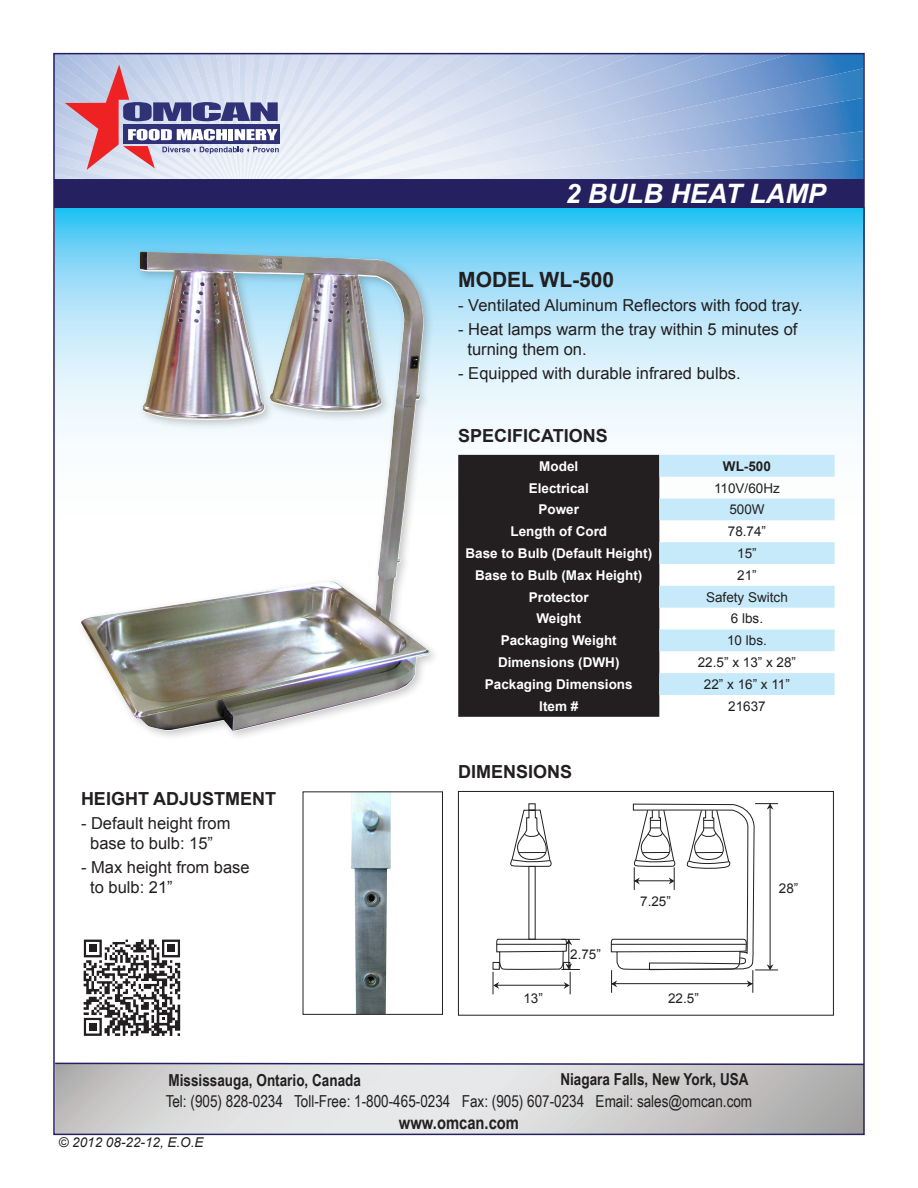
<style>
.page{position:relative;width:918px;height:1188px;background:#fff}
.page>*{position:absolute;margin:0;border:0;box-sizing:border-box;transform-origin:0 0}
.t1{font:italic 700 26.7px "Arial";color:#fff}
.t2{font:700 21px "Arial";color:#231f20}
.t3{font:700 18px "Arial";color:#231f20}
.t4{font:700 18px "Arial Narrow";color:#231f20}
.t5{font:16.5px/19.8px "Arial";color:#231f20}
.t6{font:16.5px "Arial Narrow";color:#231f20}
.t7{font:700 16.5px "Arial Narrow";color:#231f20}
.t8{font:700 13.5px "Arial";color:#fff}
.t9{font:13.5px "Arial";color:#231f20}
.t10{font:italic 13.5px "Arial";color:#231f20}
.t11{font:700 13.5px "Arial";color:#231f20}
</style>
<div class="page">
<svg style="left:56px;top:208px;width:806px;height:247px"></svg>
<svg style="left:56px;top:1066px;width:806px;height:66px;background:#d3d3d3"></svg>
<div style="left:55px;top:179px;width:809px;height:29px;background:#252161"></div>
<svg style="left:56px;top:56px;width:806px;height:123px;background:#b7c2de"></svg>
<svg style="left:56px;top:1062px;width:806px;height:4px"></svg>
<div style="left:76px;top:247px;width:365px;height:495px;background:#231f20;opacity:.25"></div>
<img style="left:81px;top:252px;width:349px;height:479px">
<div style="left:458px;top:455px;width:201px;height:262px;background:#231f20"></div>
<svg style="left:659px;top:455px;width:176px;height:240px"></svg>
<svg style="left:611px;top:803px;width:167px;height:190px"></svg>
<hr style="left:634px;top:880px;width:38px;height:1px;background:#231f20">
<svg style="left:493px;top:908px;width:87px;height:86px"></svg>
<hr style="left:497px;top:944px;width:69px;height:1px;background:#231f20">
<div style="left:493px;top:962px;width:7px;height:7px;border:1px solid #231f20"></div>
<div style="left:563px;top:962px;width:7px;height:7px;border:1px solid #231f20"></div>
<svg style="left:510px;top:804px;width:42px;height:77px"></svg>
<div style="left:458px;top:791px;width:376px;height:224px;border:1px solid #231f20"></div>
<img style="left:351px;top:793px;width:40px;height:220px">
<div style="left:303px;top:791px;width:140px;height:224px;border:1px solid #231f20"></div>
<svg style="left:83px;top:939px;width:98px;height:97px"></svg>
<p class="t1" style="left:565px;top:176px;width:262px">2 BULB HEAT LAMP</p>
<p class="t2" style="left:458px;top:265px;width:157px">MODEL WL-500</p>
<p class="t5" style="left:458px;top:296px;width:346px">- Ventilated Aluminum Reflectors with food tray.</p>
<p class="t5" style="left:467px;top:320px;width:332px;text-indent:-9px">- Heat lamps warm the tray within 5 minutes of turning them on.</p>
<p class="t5" style="left:458px;top:364px;width:284px">- Equipped with durable infrared bulbs.</p>
<p class="t3" style="left:458px;top:423px;width:151px">SPECIFICATIONS</p>
<p class="t8" style="left:539px;top:457px;width:41px">Model</p>
<p class="t11" style="left:723px;top:457px;width:50px">WL-500</p>
<p class="t8" style="left:529px;top:479px;width:62px">Electrical</p>
<p class="t9" style="left:714px;top:479px;width:67px">110V/60Hz</p>
<p class="t8" style="left:539px;top:501px;width:42px">Power</p>
<p class="t9" style="left:729px;top:501px;width:37px">500W</p>
<p class="t8" style="left:510px;top:522px;width:98px">Length of Cord</p>
<p class="t9" style="left:728px;top:523px;width:40px">78.74”</p>
<p class="t8" style="left:465px;top:544px;width:188px">Base to Bulb (Default Height)</p>
<p class="t9" style="left:737px;top:544px;width:21px">15”</p>
<p class="t8" style="left:475px;top:566px;width:169px">Base to Bulb (Max Height)</p>
<p class="t9" style="left:737px;top:566px;width:21px">21”</p>
<p class="t8" style="left:529px;top:588px;width:62px">Protector</p>
<p class="t9" style="left:706px;top:588px;width:83px">Safety Switch</p>
<p class="t8" style="left:536px;top:610px;width:46px">Weight</p>
<p class="t9" style="left:731px;top:610px;width:34px">6 lbs.</p>
<p class="t8" style="left:501px;top:632px;width:118px">Packaging Weight</p>
<p class="t9" style="left:727px;top:632px;width:41px">10 lbs.</p>
<p class="t8" style="left:498px;top:653px;width:123px">Dimensions (DWH)</p>
<p class="t9" style="left:698px;top:654px;width:100px">22.5” x 13” x 28”</p>
<p class="t8" style="left:485px;top:675px;width:149px">Packaging Dimensions</p>
<p class="t9" style="left:704px;top:675px;width:88px">22” x 16” x 11”</p>
<p class="t8" style="left:539px;top:697px;width:41px">Item #</p>
<p class="t9" style="left:728px;top:697px;width:39px">21637</p>
<p class="t3" style="left:81px;top:786px;width:197px">HEIGHT ADJUSTMENT</p>
<p class="t5" style="left:81px;top:813px;width:151px;text-align:center">- Default height from base to bulb: 15”</p>
<p class="t5" style="left:90px;top:857px;width:161px;text-indent:-9px">- Max height from base to bulb: 21”</p>
<p class="t3" style="left:458px;top:759px;width:116px">DIMENSIONS</p>
<p class="t9" style="left:523px;top:989px;width:21px">13”</p>
<p class="t9" style="left:570px;top:946px;width:32px">2.75”</p>
<p class="t9" style="left:640px;top:892px;width:32px">7.25”</p>
<p class="t9" style="left:668px;top:989px;width:32px">22.5”</p>
<p class="t9" style="left:779px;top:879px;width:21px">28”</p>
<p class="t7" style="left:168px;top:1068px;width:194px">Mississauga, Ontario, Canada</p>
<p class="t7" style="left:560px;top:1067px;width:190px">Niagara Falls, New York, USA</p>
<p class="t6" style="left:166px;top:1089px;width:588px">Tel: (905) 828-0234 Toll-Free: 1-800-465-0234 Fax: (905) 607-0234 Email: sales@omcan.com</p>
<p class="t4" style="left:399px;top:1109px;width:122px">www.omcan.com</p>
<p class="t10" style="left:59px;top:1134px;width:147px">© 2012 08-22-12, E.O.E</p>
</div>
